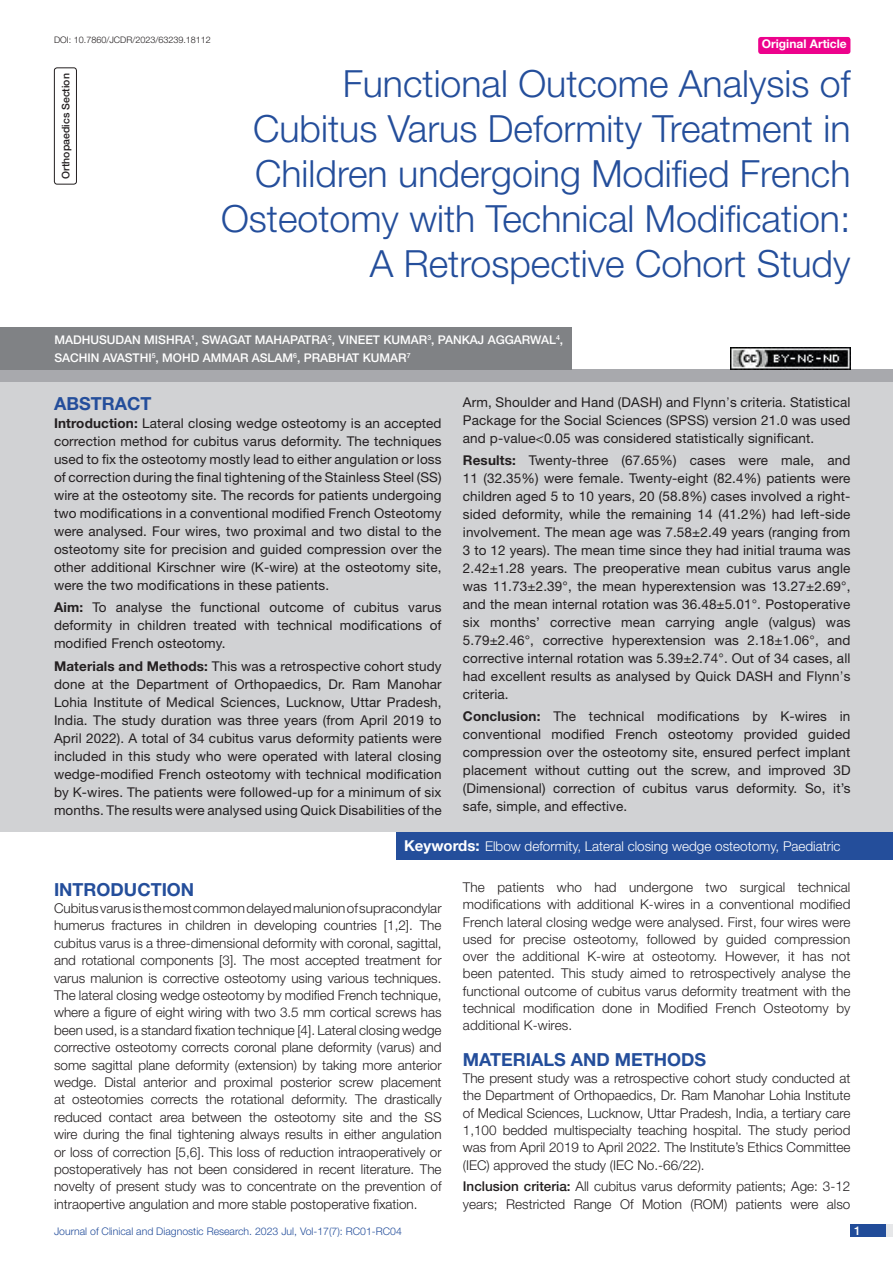
<style>
.page{position:relative;width:893px;height:1263px;background:#fff}
.page>*{position:absolute;margin:0;border:0;box-sizing:border-box;transform-origin:0 0}
.t1{font:300 37.5px/45px "Helvetica Neue";color:#244e9b;text-align:right}
.Heading{font:700 18px "Helvetica Neue";color:#244e9b}
.Abstract_head{font:700 18px "Helvetica Neue";color:#244e9b}
.Abstract_Text{font:13.5px/18px "Helvetica Neue";letter-spacing:.01em;color:#231f20;text-align:justify}
.Body_text{font:300 13.5px/17.4px "Helvetica Neue";color:#231f20;text-align:justify}
.Key_words{font:300 13.5px "Helvetica Neue";color:#fff}
.Author{font:500 12px/18.8px "Helvetica Neue";color:#fff}
.t2{font:700 12px "Helvetica Neue";color:#fff}
.t3{font:300 10.5px "Helvetica Neue";color:#244e9b}
.section{font:500 10.5px "Helvetica Neue";color:#231f20}
.DOI{font:300 9px "Helvetica Neue";color:#231f20}
.s1{font-weight:700}
.s2{font-weight:300}
.s3{font-weight:700;font-size:15px}
.s4{font-weight:500}
</style>
<div class="page">
<div style="left:850px;top:1224px;width:43px;height:13px;background:#e6e7e9"></div>
<div style="left:850px;top:1224px;width:35px;height:13px;background:#214c99"></div>
<div style="left:758px;top:37px;width:92px;height:17px;background:#ed028c;border-radius:3px"></div>
<div style="left:54px;top:67px;width:23px;height:118px;border:1px solid #231f20;border-radius:3px"></div>
<div style="left:0;top:370px;width:893px;height:12px;background:#a8a9ad"></div>
<div style="left:0;top:327px;width:572px;height:43px;background:#808285"></div>
<div style="left:0;top:382px;width:893px;height:450px;background:#d1d2d4"></div>
<div style="left:396px;top:832px;width:497px;height:27px;background:#244e9b"></div>
<img style="left:730px;top:347px;width:120px;height:23px">
<p class="DOI" style="left:54px;top:35px;width:158px">DOI: 10.7860/JCDR/2023/63239.18112</p>
<p class="t2" style="left:762px;top:37px;width:87px">Original Article</p>
<p class="section" style="left:60px;top:179px;width:107px;rotate:-90deg">ORTHOPAEDICS SECTION</p>
<p class="t1" style="left:221px;top:60px;width:631px">Functional Outcome Analysis of Cubitus Varus Deformity Treatment in Children undergoing Modified French Osteotomy with Technical Modification:<br>A Retrospective Cohort Study</p>
<p class="Author" style="left:54px;top:330px;width:510px">MADHUSUDAN MIS HRA<sup>1</sup>, SWAGAT MAHAPATRA<sup>2</sup>, VINEET KUMAR<sup>3</sup>, PANKAJ AGGARWAL<sup>4</sup>,<br>SACHIN AVASTHI <sup>5</sup>, MOHD AMM</p>
<p class="Author" style="left:232px;top:349px;width:180px">AR AS LAM <sup>6</sup>, PRABHAT KUMAR<sup>7</sup></p>
<p class="Abstract_head" style="left:54px;top:392px;width:99px">ABSTRACT</p>
<p class="Abstract_Text" style="left:54px;top:414px;width:389px"><span class="s1">Introduction:</span> Lateral closing wedge osteotomy is an accepted correction method for cubitus varus deformity. The techniques used to fix the osteotomy mostly lead to either angulation or loss of correction during the final tightening of the Stainless Steel (SS) wire at the osteotomy site. The records for patients undergoing two modifications in a conventional modified French Osteotomy were analysed. Four wires, two proximal and two distal to the osteotomy site for precision and guided compression over the other additional Kirschner wire (K-wire) at the osteotomy site, were the two modifications in these patients.</p>
<p class="Abstract_Text" style="left:54px;top:598px;width:389px"><span class="s1">Aim:</span> To analyse the functional outcome of cubitus varus deformity in children treated with technical modifications of modified French osteotomy.</p>
<p class="Abstract_Text" style="left:54px;top:656px;width:389px"><span class="s1">Materials and Methods:</span> This was a retrospective cohort study done at the Department of Orthopaedics, Dr. Ram Manohar Lohia Institute of Medical Sciences, Lucknow, Uttar Pradesh, India. The study duration was three years (from April 2019 to April 2022). A total of 34 cubitus varus deformity patients were included in this study who were operated with lateral closing wedge-modified French osteotomy with technical modification by K-wires. The patients were followed-up for a minimum of six months. The results were analysed using Quick Disabilities of the</p>
<p class="Abstract_Text" style="left:463px;top:393px;width:389px">Arm, Shoulder and Hand (DASH) and Flynn<span class="s2">’</span>s criteria. Statistical Package for the Social Sciences (SPSS) version 21.0 was used and p-value&lt;0.05 was considered statistically significant.</p>
<p class="Abstract_Text" style="left:463px;top:451px;width:389px"><span class="s1">Results:</span> Twenty-three (67.65%) cases were male, and 11 (32.35%) were female. Twenty-eight (82.4%) patients were children aged 5 to 10 years, 20 (58.8%) cases involved a right&shy;sided deformity, while the remaining 14 (41.2%) had left-side involvement. The mean age was 7.58±2.49 years (ranging from 3 to 12 years). The mean time since they had initial trauma was 2.42±1.28 years. The preoperative mean cubitus varus angle was 11.73±2.39°, the mean hyperextension was 13.27±2.69°, and the mean internal rotation was 36.48±5.01°. Postoperative six months’ corrective mean carrying angle (valgus) was 5.79±2.46°, corrective hyperextension was 2.18±1.06°, and corrective internal rotation was 5.39±2.74°. Out of 34 cases, all had excellent results as analysed by Quick DASH and Flynn<span class="s2">’</span>s criteria.</p>
<p class="Abstract_Text" style="left:463px;top:707px;width:389px"><span class="s1">Conclusion:</span> The technical modifications by K-wires in conventional modified French osteotomy provided guided compression over the osteotomy site, ensured perfect implant placement without cutting out the screw, and improved 3D (Dimensional) correction of cubitus varus deformity. So, it’s safe, simple, and effective.</p>
<p class="Key_words" style="left:404px;top:838px;width:438px"><span class="s3">Keywords:</span> Elbow deformity, Lateral closing wedge osteotomy, Paediatric</p>
<p class="Heading" style="left:54px;top:878px;width:142px">INTRODUCTION</p>
<p class="Body_text" style="left:54px;top:899px;width:389px">Cubitus varus is the most common delayed malunion of supracondylar humerus fractures in children in developing countries [1,2]. The cubitus varus is a three-dimensional deformity with coronal, sagittal, and rotational components [3]. The most accepted treatment for varus malunion is corrective osteotomy using various techniques.<br>The lateral closing wedge osteotomy by modified French technique, where a figure of eight wiring with two 3.5 mm cortical screws has been used, is a standard fixation technique [4]. Lateral closing wedge corrective osteotomy corrects coronal plane deformity (varus) and some sagittal plane deformity (extension) by taking more anterior wedge. Distal anterior and proximal posterior screw placement at osteotomies corrects the rotational deformity. The drastically reduced contact area between the osteotomy site and the SS wire during the final tightening always results in either angulation or loss of correction [5,6]. This loss of reduction intraoperatively or postoperatively has not been considered in recent literature. The novelty of present study was to concentrate on the prevention of intraopertive angulation and more stable postoperative fixation.</p>
<p class="Body_text" style="left:463px;top:878px;width:389px">The patients who had undergone two surgical technical modifications with additional K-wires in a conventional modified French lateral closing wedge were analysed. First, four wires were used for precise osteotomy, followed by guided compression over the additional K-wire at osteotomy. However, it has not been patented. This study aimed to retrospectively analyse the functional outcome of cubitus varus deformity treatment with the technical modification done in Modified French Osteotomy by additional K-wires.</p>
<p class="Heading" style="left:463px;top:1048px;width:245px">MATERIALS AND METHODS</p>
<p class="Body_text" style="left:463px;top:1069px;width:389px">The present study was a retrospective cohort study conducted at the Department of Orthopaedics, Dr. Ram Manohar Lohia Institute of Medical Sciences, Lucknow, Uttar Pradesh, India, a tertiary care 1,100 bedded multispecialty teaching hospital. The study period was from April 2019 to April 2022. The Institute’s Ethics Committee (IEC) approved the study (IEC No.-66/22).</p>
<p class="Body_text" style="left:463px;top:1177px;width:389px"><span class="s4">INCLUSION CRITERIA:</span> All cubitus varus deformity patients; Age: 3-12 years; Restricted Range Of Motion (ROM) patients were also</p>
<p class="t3" style="left:54px;top:1225px;width:349px">Journal of Clinical and Diagnostic Research. 2023 Jul, Vol-17(7): RC01-RC04</p>
<p class="Author" style="left:854px;top:1221px;width:8px">1</p>
</div>
